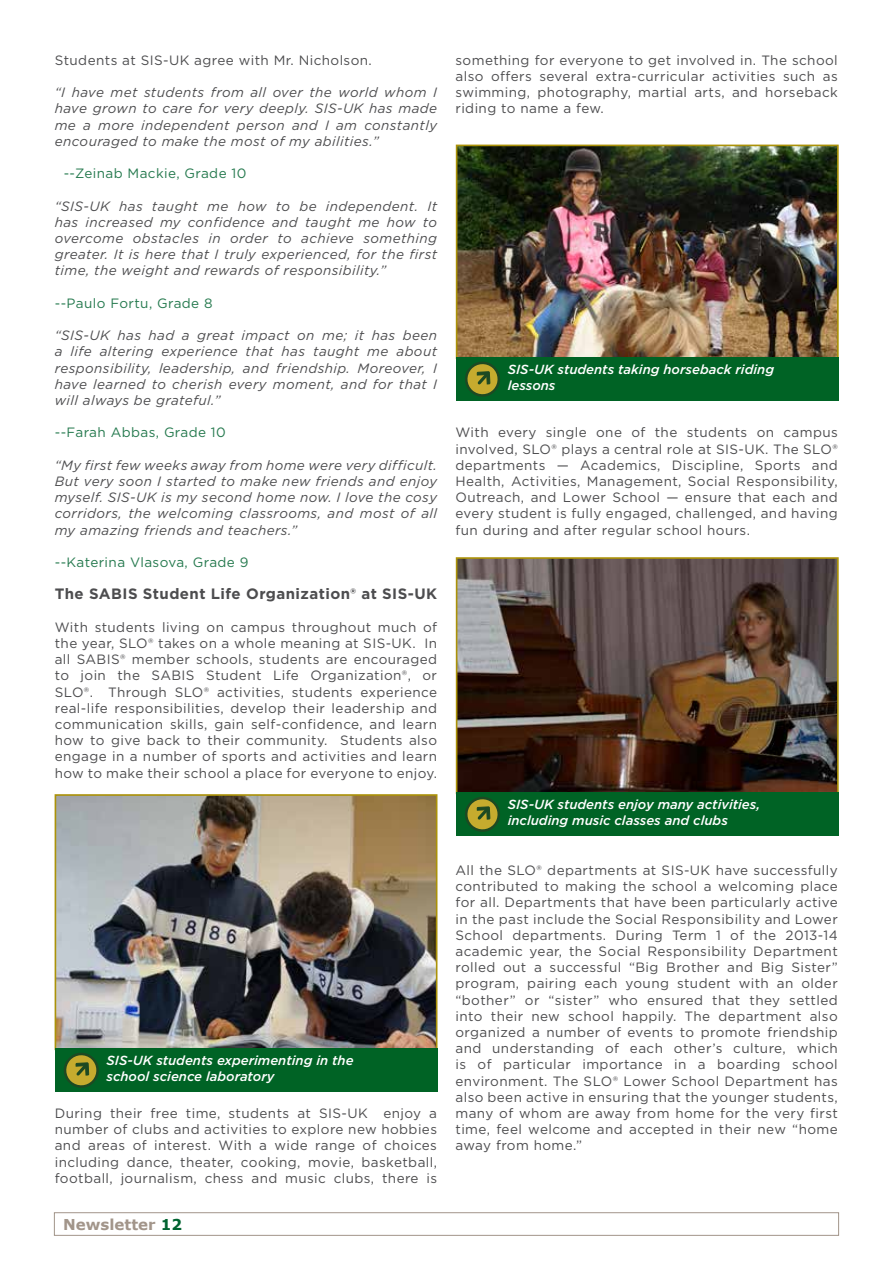
<style>
.page{position:relative;width:893px;height:1263px;background:#fff}
.page>*{position:absolute;margin:0;border:0;box-sizing:border-box;transform-origin:0 0}
.t1{font:700 15px "Gotham";letter-spacing:.03em;color:#4d4d4f}
.t2{font:700 15px "Verdana";color:#a2958a}
.t3{font:13.5px/16.2px "Gotham";letter-spacing:.03em;color:#4d4d4f;text-align:justify}
.t4{font:italic 13.5px/16.2px "Gotham";letter-spacing:.03em;color:#4d4d4f;text-align:justify}
.t5{font:13.5px "Gotham";letter-spacing:.03em;color:#267a4f}
.t6{font:italic 500 13.2px/15.8px "Gotham";color:#fff}
.s1{color:#006330}
</style>
<div class="page">
<div style="left:54px;top:1212px;width:785px;height:24px;border:1px solid #a2958a"></div>
<img style="left:459px;top:560px;width:377px;height:231px">
<div style="left:456px;top:557px;width:383px;height:237px;border:2px solid #ab9209"></div>
<div style="left:456px;top:792px;width:383px;height:44px;background:#006325"></div>
<svg style="left:461px;top:785px;width:43px;height:47px"></svg>
<img style="left:58px;top:797px;width:376px;height:250px">
<div style="left:55px;top:794px;width:382px;height:256px;border:2px solid #ab9209"></div>
<div style="left:55px;top:1048px;width:382px;height:44px;background:#006325"></div>
<svg style="left:60px;top:1040px;width:43px;height:48px"></svg>
<img style="left:459px;top:148px;width:377px;height:208px">
<div style="left:456px;top:145px;width:383px;height:214px;border:2px solid #ab9209"></div>
<div style="left:456px;top:357px;width:383px;height:44px;background:#006325"></div>
<svg style="left:461px;top:349px;width:43px;height:48px"></svg>
<p class="t3" style="left:55px;top:52px;width:319px">Students at SIS-UK agree with Mr. Nicholson.</p>
<p class="t4" style="left:55px;top:84px;width:384px">“I have met students from all over the world whom I have grown to care for very deeply. SIS-UK has made me a more independent person and I am constantly encouraged to make the most of my abilities.”</p>
<p class="t5" style="left:64px;top:165px;width:184px">--Zeinab Mackie, Grade 10</p>
<p class="t4" style="left:55px;top:197px;width:384px">“SIS-UK has taught me how to be independent. It has increased my confidence and taught me how to overcome obstacles in order to achieve something greater. It is here that I truly experienced, for the first time, the weight and rewards of responsibility.”</p>
<p class="t5" style="left:55px;top:294px;width:159px">--Paulo Fortu, Grade 8</p>
<p class="t4" style="left:55px;top:327px;width:384px">“SIS-UK has had a great impact on me; it has been a life altering experience that has taught me about responsibility, leadership, and friendship. Moreover, I have learned to cherish every moment, and for that I will always be grateful.”</p>
<p class="t5" style="left:55px;top:424px;width:173px">--Farah Abbas, Grade 10</p>
<p class="t4" style="left:55px;top:457px;width:384px">“My first few weeks away from home were very difficult.<br>But very soon I started to make new friends and enjoy myself. SIS-UK is my second home now. I love the cosy corridors, the welcoming classrooms, and most of all my amazing friends and teachers.”</p>
<p class="t5" style="left:55px;top:554px;width:195px">--Katerina Vlasova, Grade 9</p>
<p class="t1" style="left:55px;top:584px;width:384px">The SABIS Student Life Organization® at SIS-UK</p>
<p class="t3" style="left:55px;top:619px;width:384px">With students living on campus throughout much of the year, SLO® takes on a whole meaning at SIS-UK. In all SABIS® member schools, students are encouraged to join the SABIS Student Life Organization®, or SLO®. Through SLO® activities, students experience real-life responsibilities, develop their leadership and communication skills, gain self-confidence, and learn how to give back to their community. Students also engage in a number of sports and activities and learn how to make their school a place for everyone to enjoy.</p>
<p class="t6" style="left:107px;top:1052px;width:249px">SIS-UK students experimenting in the school science laboratory</p>
<p class="t3" style="left:55px;top:1105px;width:384px">During their free time, students at SIS-UK enjoy a number of clubs and activities to explore new hobbies and areas of interest. With a wide range of choices including dance, theater, cooking, movie, basketball, football, journalism, chess and music clubs, there is</p>
<p class="t2" style="left:63px;top:1215px;width:120px">Newsletter <span class="s1">12</span></p>
<p class="t3" style="left:455px;top:52px;width:384px">something for everyone to get involved in. The school also offers several extra-curricular activities such as swimming, photography, martial arts, and horseback riding to name a few.</p>
<p class="t6" style="left:508px;top:361px;width:268px">SIS-UK students taking horseback riding lessons</p>
<p class="t3" style="left:455px;top:424px;width:384px">With every single one of the students on campus involved, SLO® plays a central role at SIS-UK. The SLO® departments — Academics, Discipline, Sports and Health, Activities, Management, Social Responsibility, Outreach, and Lower School — ensure that each and every student is fully engaged, challenged, and having fun during and after regular school hours.</p>
<p class="t6" style="left:508px;top:796px;width:254px">SIS-UK students enjoy many activities, including music classes and clubs</p>
<p class="t3" style="left:455px;top:862px;width:384px">All the SLO® departments at SIS-UK have successfully contributed to making the school a welcoming place for all. Departments that have been particularly active in the past include the Social Responsibility and Lower School departments. During Term 1 of the 2013-14 academic year, the Social Responsibility Department rolled out a successful “Big Brother and Big Sister” program, pairing each young student with an older “bother” or “sister” who ensured that they settled into their new school happily. The department also organized a number of events to promote friendship and understanding of each other’s culture, which is of particular importance in a boarding school environment. The SLO® Lower School Department has also been active in ensuring that the younger students, many of whom are away from home for the very first time, feel welcome and accepted in their new “home away from home.”</p>
</div>
